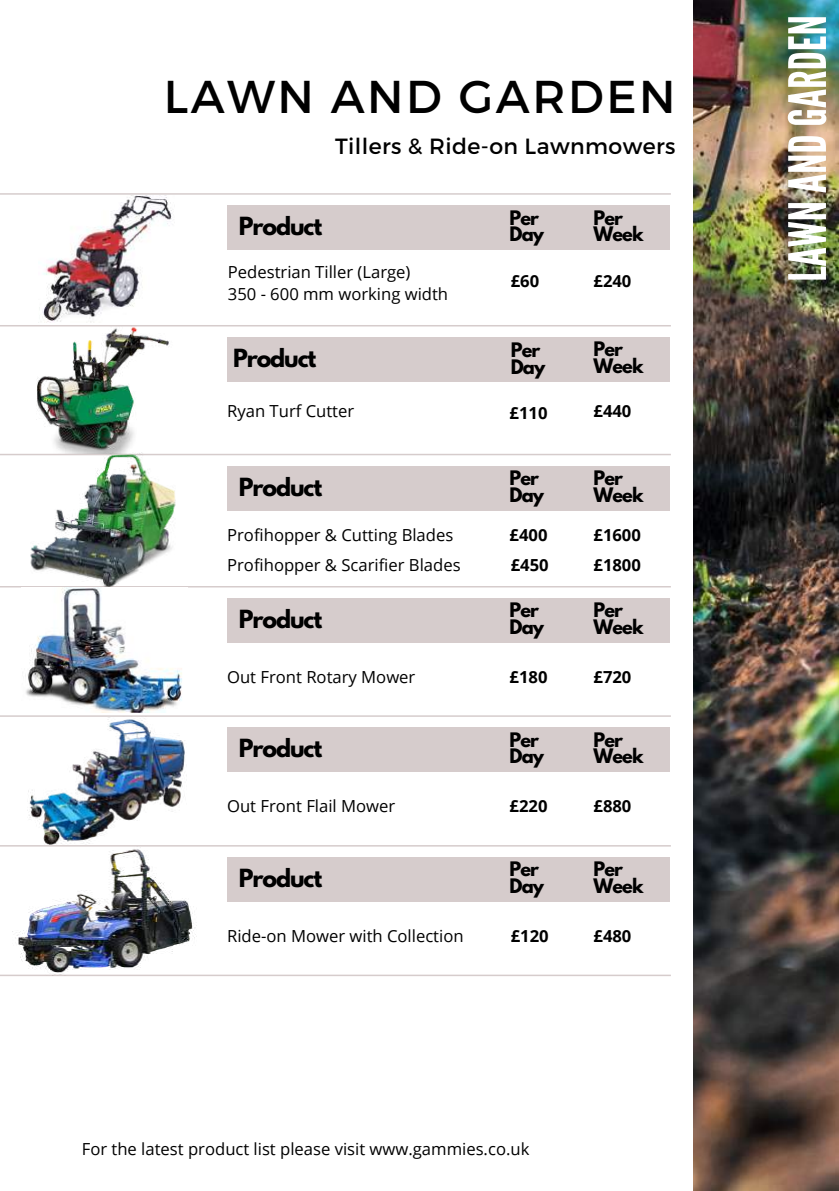
<style>
.page{position:relative;width:839px;height:1191px;background:#fff}
.page>*{position:absolute;margin:0;border:0;box-sizing:border-box;transform-origin:0 0}
.t1{font:51.4px "League Gothic";color:#fff}
.t2{font:46px "Montserrat";letter-spacing:.055em;color:#000}
.t3{font:700 22.2px "League Spartan";letter-spacing:-.05em;color:#000}
.t4{font:22px "Montserrat";letter-spacing:.02em;color:#000}
.t5{font:700 17.8px/16.8px "League Spartan";letter-spacing:-.05em;color:#000}
.t6{font:16.6px/22.2px "Open Sans";color:#000}
.t7{font:700 16.6px/29.4px "Open Sans";color:#000}
</style>
<div class="page">
<hr style="left:0;top:193px;width:670px;height:2px;background:#d6cccc">
<hr style="left:0;top:325px;width:670px;height:1px;background:#d6cccc">
<hr style="left:0;top:454px;width:670px;height:1px;background:#d6cccc">
<hr style="left:0;top:586px;width:670px;height:2px;background:#d6cccc">
<hr style="left:0;top:715px;width:670px;height:2px;background:#d6cccc">
<hr style="left:0;top:845px;width:670px;height:2px;background:#d6cccc">
<hr style="left:0;top:975px;width:670px;height:1px;background:#d6cccc">
<div style="left:227px;top:205px;width:442px;height:45px;background:#d6cccc"></div>
<div style="left:227px;top:337px;width:442px;height:45px;background:#d6cccc"></div>
<div style="left:227px;top:466px;width:442px;height:45px;background:#d6cccc"></div>
<div style="left:227px;top:598px;width:442px;height:45px;background:#d6cccc"></div>
<div style="left:227px;top:727px;width:442px;height:45px;background:#d6cccc"></div>
<div style="left:227px;top:857px;width:442px;height:45px;background:#d6cccc"></div>
<img style="left:693px;top:0;width:145px;height:1191px">
<img style="left:39px;top:195px;width:133px;height:128px">
<img style="left:35px;top:326px;width:138px;height:125px">
<img style="left:24px;top:451px;width:159px;height:136px">
<img style="left:25px;top:588px;width:157px;height:124px">
<img style="left:27px;top:717px;width:160px;height:128px">
<img style="left:12px;top:846px;width:185px;height:129px">
<h2 class="t2" style="left:164px;top:66px;width:513px">LAWN AND GARDEN</h2>
<h3 class="t4" style="left:335px;top:132px;width:342px">Tillers &amp; Ride-on Lawnmowers</h3>
<h3 class="t3" style="left:239px;top:215px;width:85px">Product</h3>
<p class="t5" style="left:509px;top:211px;width:36px">Per<br>Day</p>
<p class="t5" style="left:593px;top:211px;width:51px">Per<br>Week</p>
<p class="t6" style="left:228px;top:260px;width:222px">Pedestrian Tiller (Large)<br>350 - 600 mm working width</p>
<p class="t7" style="left:510px;top:266px;width:30px">£60</p>
<p class="t7" style="left:593px;top:266px;width:39px">£240</p>
<h3 class="t3" style="left:233px;top:347px;width:85px">Product</h3>
<p class="t5" style="left:510px;top:344px;width:36px">Per<br>Day</p>
<p class="t5" style="left:593px;top:343px;width:51px">Per<br>Week</p>
<p class="t6" style="left:227px;top:399px;width:129px">Ryan Turf Cutter</p>
<p class="t7" style="left:509px;top:397px;width:39px">£110</p>
<p class="t7" style="left:593px;top:396px;width:39px">£440</p>
<h3 class="t3" style="left:239px;top:476px;width:85px">Product</h3>
<p class="t5" style="left:509px;top:472px;width:36px">Per<br>Day</p>
<p class="t5" style="left:593px;top:472px;width:51px">Per<br>Week</p>
<p class="t6" style="left:227px;top:520px;width:235px;line-height:29.4px">Profihopper &amp; Cutting Blades<br>Profihopper &amp; Scarifier Blades</p>
<p class="t7" style="left:509px;top:520px;width:41px">£400 £450</p>
<p class="t7" style="left:593px;top:520px;width:49px">£1600 £1800</p>
<h3 class="t3" style="left:239px;top:608px;width:85px">Product</h3>
<p class="t5" style="left:509px;top:604px;width:36px">Per<br>Day</p>
<p class="t5" style="left:593px;top:604px;width:51px">Per<br>Week</p>
<p class="t6" style="left:227px;top:665px;width:190px">Out Front Rotary Mower</p>
<p class="t7" style="left:509px;top:662px;width:39px">£180</p>
<p class="t7" style="left:593px;top:662px;width:39px">£720</p>
<h3 class="t3" style="left:239px;top:737px;width:85px">Product</h3>
<p class="t5" style="left:509px;top:733px;width:36px">Per<br>Day</p>
<p class="t5" style="left:593px;top:733px;width:51px">Per<br>Week</p>
<p class="t6" style="left:227px;top:794px;width:169px">Out Front Flail Mower</p>
<p class="t7" style="left:509px;top:791px;width:39px">£220</p>
<p class="t7" style="left:593px;top:791px;width:39px">£880</p>
<h3 class="t3" style="left:239px;top:867px;width:85px">Product</h3>
<p class="t5" style="left:509px;top:863px;width:36px">Per<br>Day</p>
<p class="t5" style="left:593px;top:863px;width:51px">Per<br>Week</p>
<p class="t6" style="left:227px;top:924px;width:238px">Ride-on Mower with Collection</p>
<p class="t7" style="left:510px;top:921px;width:39px">£120</p>
<p class="t7" style="left:593px;top:921px;width:39px">£480</p>
<p class="t6" style="left:82px;top:1138px;width:449px">For the latest product list please visit www.gammies.co.uk</p>
<h1 class="t1" style="left:777px;top:282px;width:268px;rotate:-90deg">LAWNANDGARDEN</h1>
</div>
